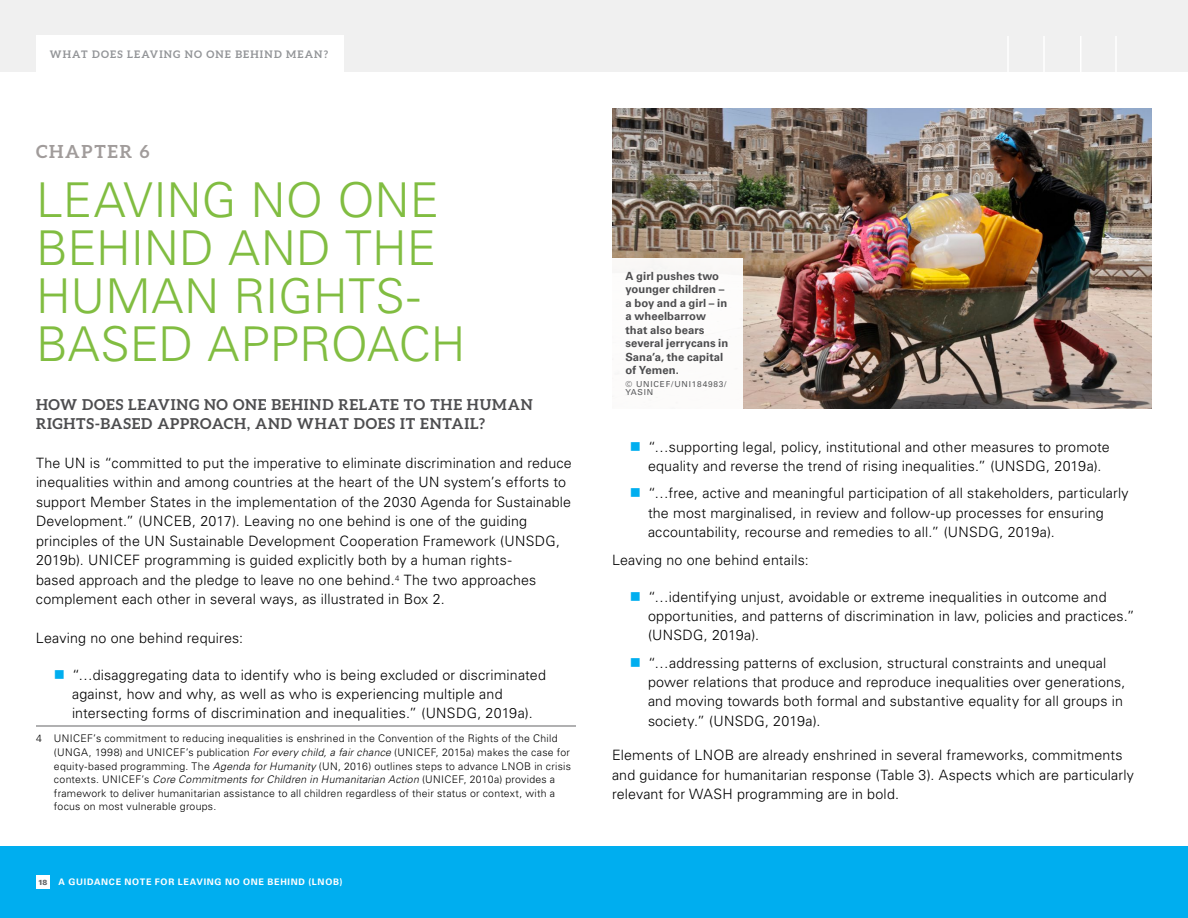
<style>
.page{position:relative;width:1188px;height:918px;background:#fff}
.page>*{position:absolute;margin:0;border:0;box-sizing:border-box;transform-origin:0 0}
.t1{font:300 48px/48px "Univers LT Pro 45";color:#81bd41}
.t2{font:700 18px "Aleo";letter-spacing:.095em;color:#a19c9b}
.t3{font:700 15px/19.5px "Aleo";letter-spacing:.05em;color:#4d4d4f}
.t4{font:300 14.25px/19.5px "Univers LT Pro 45";letter-spacing:.01em;color:#000}
.t5{font:700 11.25px/13.5px "Univers LT Pro 65";letter-spacing:.005em;color:#4d4d4f}
.t6{font:300 10.5px/13.5px "Univers LT Pro 45";letter-spacing:.025em;color:#000}
.t7{font:700 10.35px "Aleo";letter-spacing:.11em;color:#939598}
.t8{font:700 9px "Univers LT Pro 65";letter-spacing:.08em;color:#fff}
.t9{font:8.25px/8.2px "Univers LT Pro 55 Roman";letter-spacing:.1em;color:#58595b}
.s1{color:#00aeef}
.s2{font-style:italic}
.s3{font-family:"Univers LT Std";font-weight:900;font-size:7.35px;color:#636466}
</style>
<div class="page">
<div style="left:0;top:846px;width:1188px;height:72px;background:#00aeef"></div>
<div style="left:0;top:0;width:1188px;height:72px;background:#f0f0f0"></div>
<div style="left:36px;top:875px;width:13px;height:13px;background:#fff"></div>
<div style="left:36px;top:35px;width:308px;height:37px;background:#fff"></div>
<hr style="left:1007px;top:36px;width:2px;height:36px;background:#fff">
<hr style="left:1043px;top:36px;width:2px;height:36px;background:#fff">
<hr style="left:1080px;top:36px;width:2px;height:36px;background:#fff">
<hr style="left:1115px;top:36px;width:2px;height:36px;background:#fff">
<hr style="left:36px;top:726px;width:540px;height:1px;background:#636466">
<img style="left:612px;top:108px;width:540px;height:301px">
<div style="left:612px;top:258px;width:130px;height:151px;background:#fff"></div>
<p class="t7" style="left:50px;top:48px;width:280px">WHAT DOES LEAVING NO ONE BEHIND MEAN?</p>
<p class="t2" style="left:36px;top:142px;width:115px">CHAPTER 6</p>
<h1 class="t1" style="left:36px;top:176px;width:431px">LEAVING NO ONE<br>BEHIND AND THE<br>HUMAN RIGHTS-<br>BASED APPROACH</h1>
<p class="t3" style="left:36px;top:394px;width:498px">HOW DOES LEAVING NO ONE BEHIND RELATE TO THE HUMAN<br>RIGHTS-BASED APPROACH, AND WHAT DOES IT ENTAIL?</p>
<p class="t4" style="left:36px;top:453px;width:537px">The UN is “committed to put the imperative to eliminate discrimination and reduce inequalities within and among countries at the heart of the UN system’s efforts to support Member States in the implementation of the 2030 Agenda for Sustainable Development.” (UNCEB, 2017). Leaving no one behind is one of the guiding principles of the UN Sustainable Development Cooperation Framework (UNSDG, 2019b). UNICEF programming is guided explicitly both by a human rights-<br>based approach and the pledge to leave no one behind.<sup>4</sup> The two approaches complement each other in several ways, as illustrated in Box 2.</p>
<p class="t4" style="left:36px;top:629px;width:209px">Leaving no one behind requires:</p>
<p class="t4" style="left:72px;top:665px;width:476px;text-indent:-18px"><span class="s1">■</span> “…disaggregating data to identify who is being excluded or discriminated against, how and why, as well as who is experiencing multiple and intersecting forms of discrimination and inequalities.” (UNSDG, 2019a).</p>
<p class="t6" style="left:54px;top:732px;width:519px;text-indent:-18px">4 UNICEF’s commitment to reducing inequalities is enshrined in the Convention of the Rights of the Child (UNGA, 1998) and UNICEF’s publication <span class="s2">For every child, a fair chance</span> (UNICEF, 2015a) makes the case for equity-based programming. The <span class="s2">Agenda for Humanity</span> (UN, 2016) outlines steps to advance LNOB in crisis contexts. UNICEF’s <span class="s2">Core Commitments for Children in Humanitarian Action</span> (UNICEF, 2010a) provides a framework to deliver humanitarian assistance to all children regardless of their status or context, with a focus on most vulnerable groups.</p>
<p class="t8" style="left:38px;top:877px;width:306px"><span class="s3">18</span> A GUIDANCE NOTE FOR LEAVING NO ONE BEHIND (LNOB)</p>
<p class="t5" style="left:626px;top:269px;width:104px">A girl pushes two younger children – a boy and a girl – in a wheelbarrow that also bears several jerrycans in<br>Sana’a, the capital of Yemen.</p>
<p class="t9" style="left:626px;top:380px;width:103px">© UNICEF/UNI184983/<br>YASIN</p>
<p class="t4" style="left:648px;top:437px;width:463px;text-indent:-18px"><span class="s1">■</span> “…supporting legal, policy, institutional and other measures to promote equality and reverse the trend of rising inequalities.” (UNSDG, 2019a).</p>
<p class="t4" style="left:648px;top:484px;width:482px;text-indent:-18px"><span class="s1">■</span> “…free, active and meaningful participation of all stakeholders, particularly the most marginalised, in review and follow-up processes for ensuring accountability, recourse and remedies to all.” (UNSDG, 2019a).</p>
<p class="t4" style="left:612px;top:551px;width:198px">Leaving no one behind entails:</p>
<p class="t4" style="left:648px;top:587px;width:488px;text-indent:-18px"><span class="s1">■</span> “…identifying unjust, avoidable or extreme inequalities in outcome and opportunities, and patterns of discrimination in law, policies and practices.” (UNSDG, 2019a).</p>
<p class="t4" style="left:648px;top:653px;width:479px;text-indent:-18px"><span class="s1">■</span> “…addressing patterns of exclusion, structural constraints and unequal power relations that produce and reproduce inequalities over generations, and moving towards both formal and substantive equality for all groups in society.” (UNSDG, 2019a).</p>
<p class="t4" style="left:612px;top:746px;width:523px">Elements of LNOB are already enshrined in several frameworks, commitments and guidance for humanitarian response (Table 3). Aspects which are particularly relevant for WASH programming are in bold.</p>
</div>
